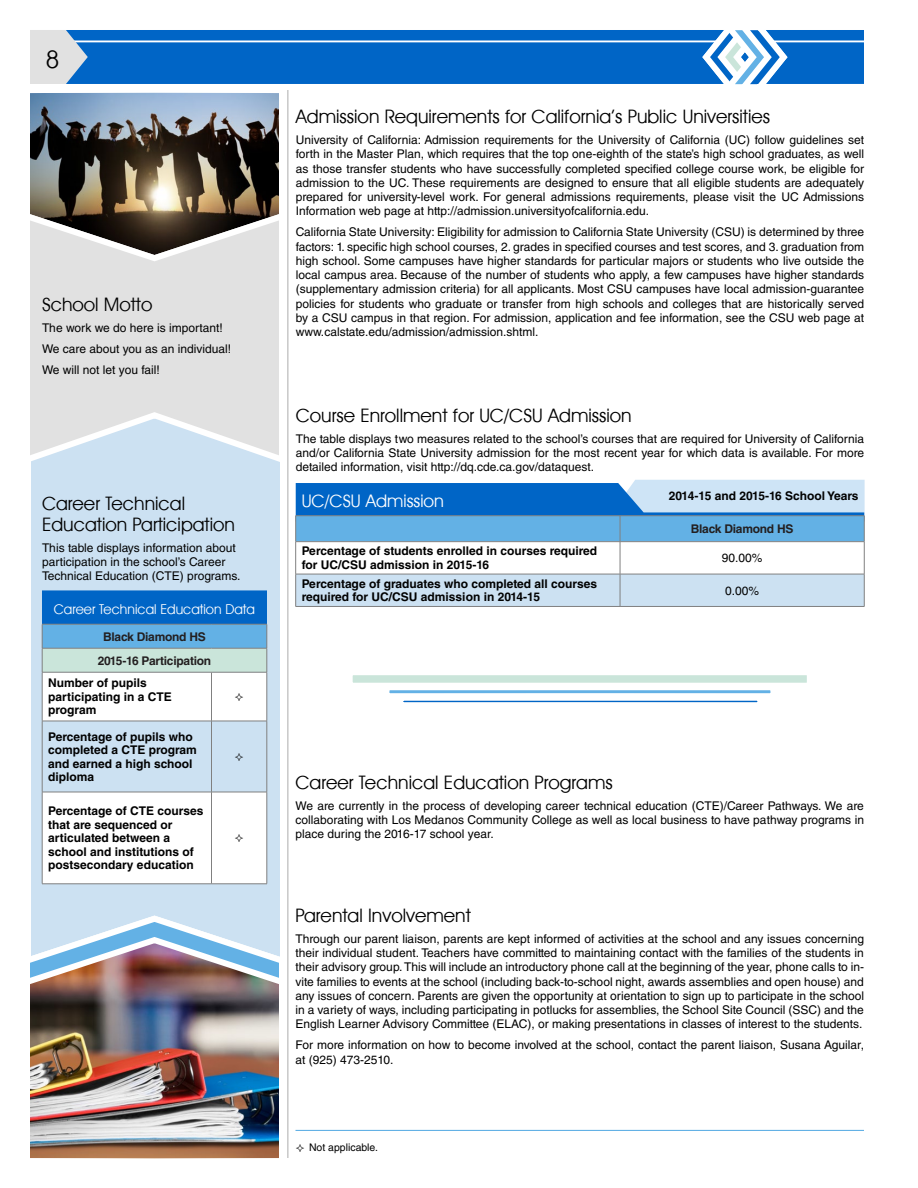
<style>
.page{position:relative;width:918px;height:1188px;background:#fff}
.page>*{position:absolute;margin:0;border:0;box-sizing:border-box;transform-origin:0 0}
.t1{font:30px "Avant Garde T.";color:#010101}
.t2{font:22.5px/21px "Avant Garde T.";color:#010101}
.t3{font:21px "Avant Garde T.";color:#fff}
.t4{font:16.5px "Avant Garde T.";color:#fff}
.t5{font:12px/14.2px "Helvetica LT Std";color:#010101;text-align:justify}
.t6{font:700 12px/13.5px "Helvetica LT Std";color:#010101}
.t7{font:700 12px/24px "Helvetica LT Std";letter-spacing:-.02em;color:#231f20;text-align:center}
.t8{font:10.5px "Helvetica LT Std";color:#010101}
</style>
<div class="page">
<div style="left:88px;top:30px;width:776px;height:54px;background:#0065c6"></div>
<div style="left:32px;top:90px;width:248px;height:1068px;background:#cce1f2"></div>
<hr style="left:287px;top:90px;width:2px;height:1068px;background:#c8c8c8">
<hr style="left:30px;top:40px;width:834px;height:2px;background:#fff">
<svg style="left:30px;top:30px;width:58px;height:54px;background:#b7cadc"></svg>
<svg style="left:698px;top:30px;width:94px;height:55px"></svg>
<svg style="left:30px;top:266px;width:259px;height:202px"></svg>
<div style="left:43px;top:673px;width:224px;height:211px;background:#fff"></div>
<svg style="left:42px;top:590px;width:226px;height:82px;background:#589fd1"></svg>
<hr style="left:42px;top:672px;width:1px;height:49px;background:#808080">
<hr style="left:42px;top:672px;width:170px;height:1px;background:#808080">
<hr style="left:211px;top:672px;width:1px;height:49px;background:#808080">
<hr style="left:212px;top:672px;width:55px;height:1px;background:#808080">
<hr style="left:267px;top:672px;width:1px;height:49px;background:#808080">
<hr style="left:267px;top:721px;width:1px;height:71px;background:#808080">
<hr style="left:42px;top:792px;width:1px;height:92px;background:#808080">
<hr style="left:42px;top:792px;width:170px;height:1px;background:#808080">
<hr style="left:42px;top:884px;width:170px;height:1px;background:#808080">
<hr style="left:211px;top:792px;width:1px;height:92px;background:#808080">
<hr style="left:212px;top:792px;width:55px;height:1px;background:#808080">
<hr style="left:267px;top:792px;width:1px;height:92px;background:#808080">
<hr style="left:212px;top:884px;width:55px;height:1px;background:#808080">
<img style="left:30px;top:90px;width:259px;height:176px">
<img style="left:30px;top:990px;width:250px;height:169px">
<img style="left:30px;top:911px;width:259px;height:79px">
<svg style="left:295px;top:480px;width:570px;height:126px"></svg>
<hr style="left:295px;top:542px;width:1px;height:32px;background:#808080">
<hr style="left:296px;top:541px;width:324px;height:1px;background:#808080">
<hr style="left:620px;top:542px;width:1px;height:32px;background:#808080">
<hr style="left:620px;top:541px;width:244px;height:1px;background:#808080">
<hr style="left:864px;top:542px;width:1px;height:32px;background:#808080">
<hr style="left:295px;top:574px;width:1px;height:32px;background:#808080">
<hr style="left:296px;top:574px;width:324px;height:1px;background:#808080">
<hr style="left:296px;top:606px;width:324px;height:1px;background:#808080">
<hr style="left:620px;top:574px;width:1px;height:32px;background:#808080">
<hr style="left:620px;top:574px;width:244px;height:1px;background:#808080">
<hr style="left:864px;top:574px;width:1px;height:32px;background:#808080">
<hr style="left:620px;top:606px;width:244px;height:1px;background:#808080">
<hr style="left:296px;top:1130px;width:568px;height:1px;background:#63b1e5">
<svg style="left:352px;top:675px;width:455px;height:28px"></svg>
<svg style="left:235px;top:693px;width:8px;height:8px"></svg>
<svg style="left:42px;top:721px;width:225px;height:71px"></svg>
<svg style="left:235px;top:834px;width:8px;height:8px"></svg>
<h1 class="t1" style="left:45px;top:44px;width:16px">8</h1>
<h2 class="t2" style="left:42px;top:294px;width:112px">School Motto</h2>
<p class="t5" style="left:42px;top:317px;width:191px;line-height:21px;text-align:left">The work we do here is important!<br>We care about you as an individual!<br>We will not let you fail!</p>
<h2 class="t2" style="left:42px;top:493px;width:195px">Career Technical<br>Education Participation</h2>
<p class="t5" style="left:42px;top:541px;width:200px;text-align:left">This table displays information about participation in the school’s Career<br>Technical Education (CTE) programs.</p>
<h3 class="t4" style="left:54px;top:601px;width:203px">Career Technical Education Data</h3>
<p class="t7" style="left:98px;top:624px;width:115px">Black Diamond HS<br>2015-16 Participation</p>
<p class="t6" style="left:48px;top:676px;width:125px">Number of pupils participating in a CTE program</p>
<p class="t6" style="left:48px;top:729px;width:150px">Percentage of pupils who completed a CTE program and earned a high school diploma</p>
<p class="t6" style="left:48px;top:804px;width:157px">Percentage of CTE courses that are sequenced or articulated between a school and institutions of postsecondary education</p>
<h2 class="t2" style="left:296px;top:106px;width:476px">Admission Requirements for California’s Public Universities</h2>
<p class="t5" style="left:296px;top:133px;width:570px">University of California: Admission requirements for the University of California (UC) follow guidelines set forth in the Master Plan, which requires that the top one-eighth of the state’s high school graduates, as well as those transfer students who have successfully completed specified college course work, be eligible for admission to the UC. These requirements are designed to ensure that all eligible students are adequately prepared for university-level work. For general admissions requirements, please visit the UC Admissions Information web page at http://admission.universityofcalifornia.edu.</p>
<p class="t5" style="left:296px;top:225px;width:570px">California State University: Eligibility for admission to California State University (CSU) is determined by three factors: 1. specific high school courses, 2. grades in specified courses and test scores, and 3. graduation from high school. Some campuses have higher standards for particular majors or students who live outside the local campus area. Because of the number of students who apply, a few campuses have higher standards (supplementary admission criteria) for all applicants. Most CSU campuses have local admission-guarantee policies for students who graduate or transfer from high schools and colleges that are historically served by a CSU campus in that region. For admission, application and fee information, see the CSU web page at www.calstate.edu/admission/admission.shtml.</p>
<h2 class="t2" style="left:296px;top:404px;width:338px">Course Enrollment for UC/CSU Admission</h2>
<p class="t5" style="left:296px;top:431px;width:570px">The table displays two measures related to the school’s courses that are required for University of California and/or California State University admission for the most recent year for which data is available. For more detailed information, visit http://dq.cde.ca.gov/dataquest.</p>
<p class="t6" style="left:669px;top:489px;width:191px">2014-15 and 2015-16 School Years</p>
<h3 class="t3" style="left:302px;top:491px;width:144px">UC/CSU Admission</h3>
<p class="t7" style="left:691px;top:517px;width:104px">Black Diamond HS</p>
<p class="t6" style="left:302px;top:544px;width:297px">Percentage of students enrolled in courses required for UC/CSU admission in 2015-16</p>
<p class="t5" style="left:722px;top:551px;width:42px">90.00%</p>
<p class="t6" style="left:302px;top:577px;width:297px">Percentage of graduates who completed all courses required for UC/CSU admission in 2014-15</p>
<p class="t5" style="left:725px;top:583px;width:36px">0.00%</p>
<h2 class="t2" style="left:296px;top:772px;width:319px">Career Technical Education Programs</h2>
<p class="t5" style="left:296px;top:798px;width:570px">We are currently in the process of developing career technical education (CTE)/Career Pathways. We are collaborating with Los Medanos Community College as well as local business to have pathway programs in place during the 2016-17 school year.</p>
<h2 class="t2" style="left:296px;top:905px;width:177px">Parental Involvement</h2>
<p class="t5" style="left:296px;top:932px;width:570px">Through our parent liaison, parents are kept informed of activities at the school and any issues concerning their individual student. Teachers have committed to maintaining contact with the families of the students in their advisory group. This will include an introductory phone call at the beginning of the year, phone calls to in&shy;vite families to events at the school (including back-to-school night, awards assemblies and open house) and any issues of concern. Parents are given the opportunity at orientation to sign up to participate in the school in a variety of ways, including participating in potlucks for assemblies, the School Site Council (SSC) and the English Learner Advisory Committee (ELAC), or making presentations in classes of interest to the students.</p>
<p class="t5" style="left:296px;top:1038px;width:570px">For more information on how to become involved at the school, contact the parent liaison, Susana Aguilar, at (925) 473-2510.</p>
<p class="t8" style="left:309px;top:1142px;width:71px">Not applicable.</p>
</div>
